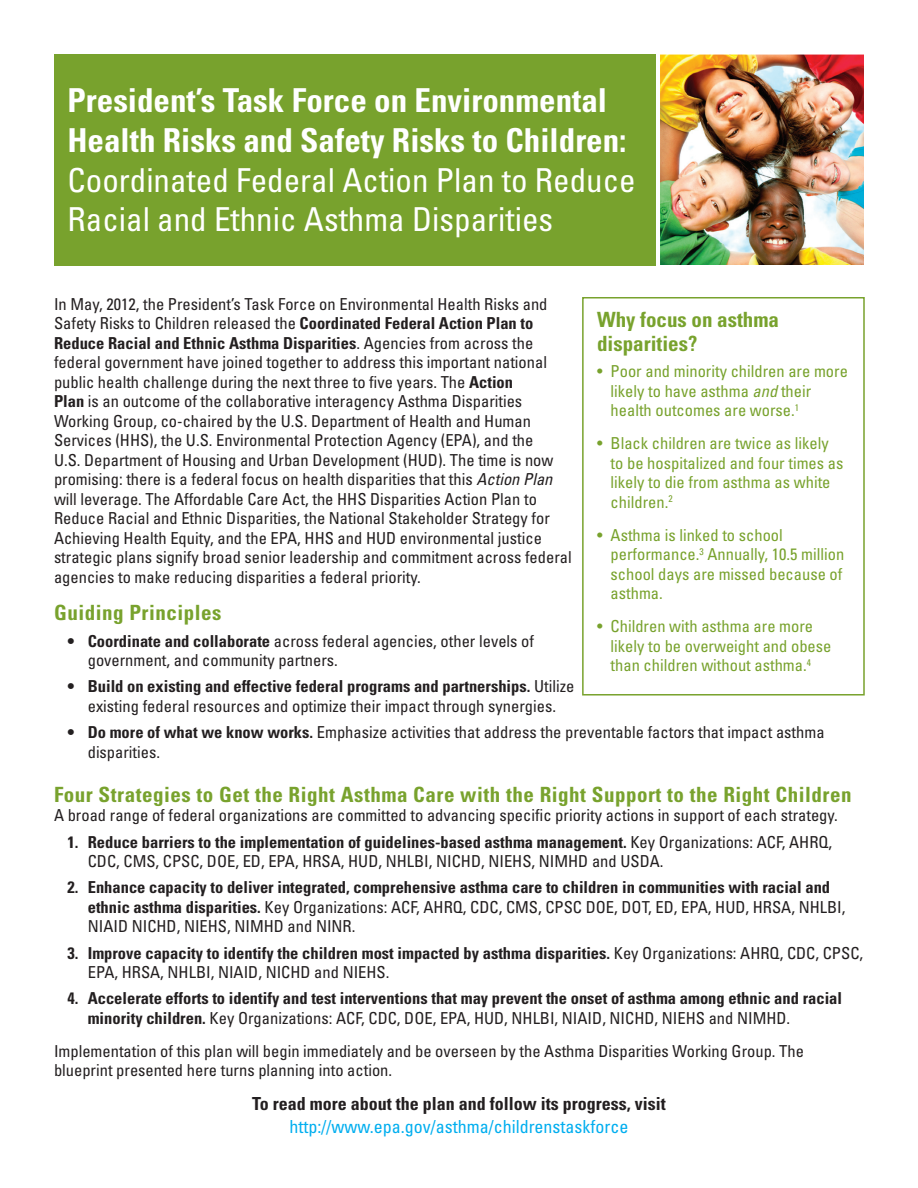
<style>
.page{position:relative;width:918px;height:1188px;background:#fff}
.page>*{position:absolute;margin:0;border:0;box-sizing:border-box;transform-origin:0 0}
.t1{font:700 condensed 33px/39.6px "Univers LT Std";color:#fff}
.t2{font:700 condensed 21px "Univers LT Std";letter-spacing:.025em;color:#78a22d}
.t3{font:700 condensed 21px/24px "Univers LT Std";color:#78a22d}
.t4{font:700 condensed 18px "Univers LT Std";color:#231f20}
.t5{font:condensed 18px "Univers LT Std";color:#00aeef}
.t6{font:condensed 16.5px/19.5px "Univers LT Std";color:#231f20}
.t7{font:700 condensed 16.5px/19.5px "Univers LT Std";color:#231f20}
.t8{font:condensed 16.5px/19.5px "Univers LT Std";color:#78a22d}
.s1{font-weight:400}
.s2{font-weight:700}
.s3{font-style:italic}
</style>
<div class="page">
<div style="left:582px;top:297px;width:283px;height:399px;border:2px solid #78a22d"></div>
<img style="left:661px;top:54px;width:203px;height:211px">
<div style="left:54px;top:54px;width:602px;height:212px;background:#78a22d"></div>
<p class="t1" style="left:68px;top:81px;width:570px">President’s Task Force on Environmental Health Risks and Safety Risks to Children:<br><span class="s1">Coordinated Federal Action Plan to Reduce Racial and Ethnic Asthma Disparities</span></p>
<p class="t6" style="left:54px;top:294px;width:519px">In May, 2012, the President’s Task Force on Environmental Health Risks and Safety Risks to Children released the <span class="s2">Coordinated Federal Action Plan to Reduce Racial and Ethnic Asthma Disparities</span>. Agencies from across the federal government have joined together to address this important national public health challenge during the next three to five years. The <span class="s2">Action<br>Plan</span> is an outcome of the collaborative interagency Asthma Disparities Working Group, co-chaired by the U.S. Department of Health and Human Services (HHS), the U.S. Environmental Protection Agency (EPA), and the<br>U.S. Department of Housing and Urban Development (HUD). The time is now promising: there is a federal focus on health disparities that this <span class="s3">Action Plan </span>will leverage. The Affordable Care Act, the HHS Disparities Action Plan to Reduce Racial and Ethnic Disparities, the National Stakeholder Strategy for Achieving Health Equity, and the EPA, HHS and HUD environmental justice strategic plans signify broad senior leadership and commitment across federal agencies to make reducing disparities a federal priority.</p>
<p class="t2" style="left:54px;top:600px;width:169px">Guiding Principles</p>
<p class="t6" style="left:88px;top:631px;width:448px;text-indent:-20px"><span class="s2">• Coordinate and collaborate</span> across federal agencies, other levels of government, and community partners.</p>
<p class="t6" style="left:68px;top:677px;width:508px;text-align:center"><span class="s2">• Build on existing and effective federal programs and partnerships.</span> Utilize existing federal resources and optimize their impact through synergies.</p>
<p class="t6" style="left:88px;top:722px;width:738px;text-indent:-20px"><span class="s2">• Do more of what we know works.</span> Emphasize activities that address the preventable factors that impact asthma disparities.</p>
<p class="t2" style="left:54px;top:782px;width:799px">Four Strategies to Get the Right Asthma Care with the Right Support to the Right Children</p>
<p class="t6" style="left:54px;top:806px;width:785px">A broad range of federal organizations are committed to advancing specific priority actions in support of each strategy.</p>
<p class="t6" style="left:88px;top:832px;width:746px;text-indent:-20px"><span class="s2">1. Reduce barriers to the implementation of guidelines-based asthma management.</span> Key Organizations: ACF, AHRQ,<br>CDC, CMS, CPSC, DOE, ED, EPA, HRSA, HUD, NHLBI, NICHD, NIEHS, NIMHD and USDA.</p>
<p class="t7" style="left:88px;top:878px;width:759px;text-indent:-20px">2. Enhance capacity to deliver integrated, comprehensive asthma care to children in communities with racial and ethnic asthma disparities. <span class="s1">Key Organizations: ACF, AHRQ, CDC, CMS, CPSC DOE, DOT, ED, EPA, HUD, HRSA, NHLBI,<br>NIAID NICHD, NIEHS, NIMHD and NINR.</span></p>
<p class="t7" style="left:88px;top:943px;width:777px;text-indent:-20px">3. Improve capacity to identify the children most impacted by asthma disparities. <span class="s1">Key Organizations: AHRQ, CDC, CPSC,<br>EPA, HRSA, NHLBI, NIAID, NICHD and NIEHS.</span></p>
<p class="t7" style="left:88px;top:989px;width:756px;text-indent:-20px">4. Accelerate efforts to identify and test interventions that may prevent the onset of asthma among ethnic and racial minority children. <span class="s1">Key Organizations: ACF, CDC, DOE, EPA, HUD, NHLBI, NIAID, NICHD, NIEHS and NIMHD.</span></p>
<p class="t6" style="left:54px;top:1041px;width:752px">Implementation of this plan will begin immediately and be overseen by the Asthma Disparities Working Group. The blueprint presented here turns planning into action.</p>
<p class="t3" style="left:597px;top:308px;width:183px">Why focus on asthma disparities?</p>
<p class="t8" style="left:611px;top:362px;width:239px;text-indent:-14px">• Poor and minority children are more likely to have asthma <span class="s3">and</span> their health outcomes are worse.<sup>1</sup></p>
<p class="t8" style="left:611px;top:434px;width:234px;text-indent:-14px">• Black children are twice as likely to be hospitalized and four times as likely to die from asthma as white children.<sup>2</sup></p>
<p class="t8" style="left:611px;top:525px;width:235px;text-indent:-14px">• Asthma is linked to school performance.<sup>3</sup> Annually, 10.5 million school days are missed because of asthma.</p>
<p class="t8" style="left:611px;top:617px;width:222px;text-indent:-14px">• Children with asthma are more likely to be overweight and obese than children without asthma.<sup>4</sup></p>
<p class="t4" style="left:252px;top:1093px;width:415px">To read more about the plan and follow its progress, visit</p>
<p class="t5" style="left:289px;top:1115px;width:341px">http://www.epa.gov/asthma/childrenstaskforce</p>
</div>
